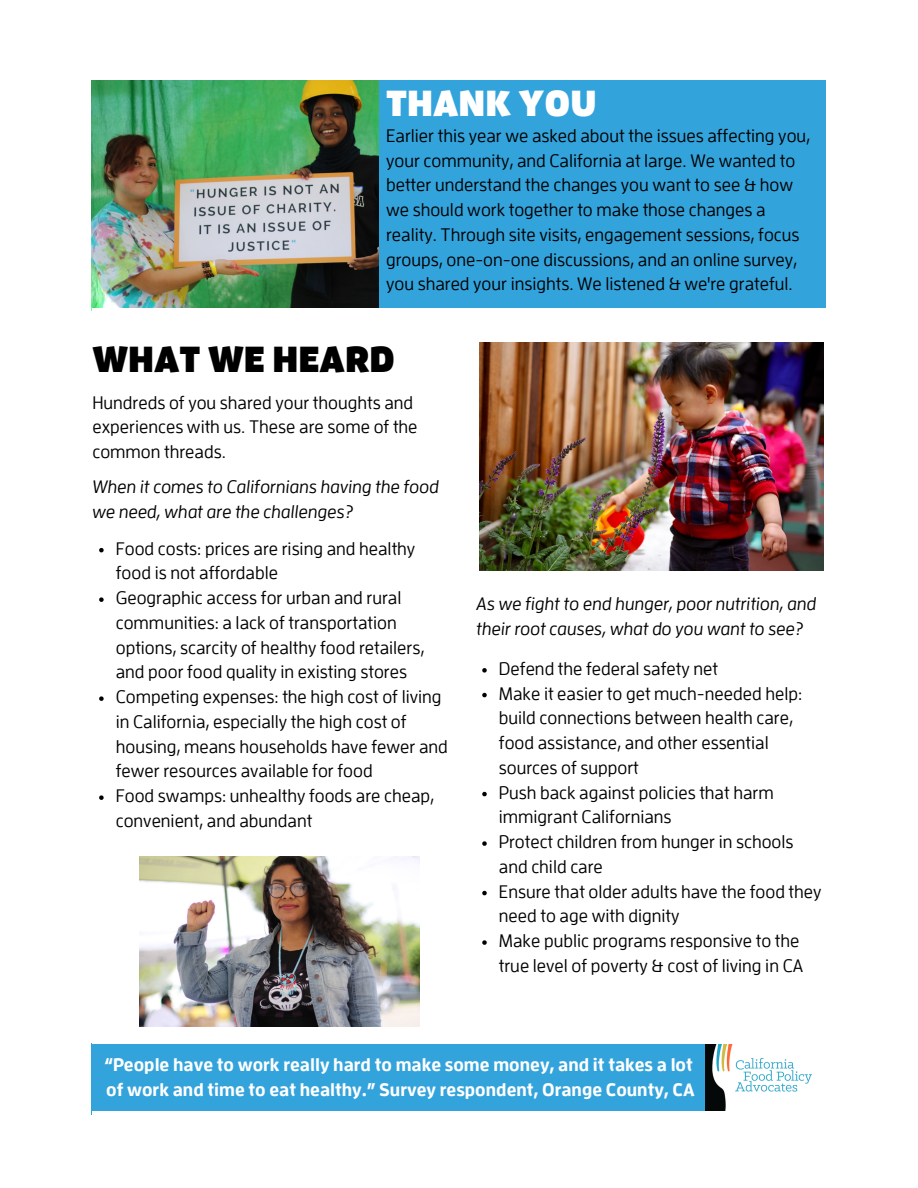
<style>
.page{position:relative;width:918px;height:1188px;background:#fff}
.page>*{position:absolute;margin:0;border:0;box-sizing:border-box;transform-origin:0 0}
.t1{font:900 36px "Enzo Offc";color:#000}
.t2{font:900 36px "Enzo Offc";color:#fff}
.t3{font:500 18px/24.8px "Enzo Offc";color:#000}
.t4{font:italic 500 18px/24.8px "Enzo Offc";color:#000}
.t5{font:700 18px/24.8px "Enzo Offc";color:#fff}
</style>
<div class="page">
<div style="left:92px;top:80px;width:734px;height:238px;background:#33a3dc"></div>
<img style="left:92px;top:80px;width:287px;height:229px">
<div style="left:92px;top:309px;width:735px;height:16px;background:#fff"></div>
<svg style="left:99px;top:548px;width:5px;height:4px"></svg>
<svg style="left:99px;top:597px;width:5px;height:5px"></svg>
<svg style="left:99px;top:696px;width:5px;height:5px"></svg>
<svg style="left:99px;top:795px;width:5px;height:5px"></svg>
<svg style="left:482px;top:668px;width:5px;height:5px"></svg>
<svg style="left:482px;top:693px;width:5px;height:4px"></svg>
<svg style="left:482px;top:792px;width:5px;height:4px"></svg>
<svg style="left:482px;top:841px;width:5px;height:5px"></svg>
<svg style="left:482px;top:891px;width:5px;height:4px"></svg>
<svg style="left:482px;top:940px;width:5px;height:5px"></svg>
<img style="left:479px;top:342px;width:345px;height:229px">
<div style="left:92px;top:1043px;width:643px;height:72px;background:#33a3dc"></div>
<img style="left:139px;top:856px;width:280px;height:170px">
<img style="left:706px;top:1043px;width:106px;height:69px">
<div style="left:92px;top:1112px;width:734px;height:16px;background:#fff"></div>
<h1 class="t2" style="left:386px;top:82px;width:212px">THANK YOU</h1>
<p class="t3" style="left:386px;top:123px;width:426px">Earlier this year we asked about the issues affecting you, your community, and California at large. We wanted to better understand the changes you want to see &amp; how we should work together to make those changes a reality. Through site visits, engagement sessions, focus groups, one-on-one discussions, and an online survey, you shared your insights. We listened &amp; we're grateful.</p>
<h1 class="t1" style="left:92px;top:337px;width:304px">WHAT WE HEARD</h1>
<p class="t3" style="left:92px;top:390px;width:327px">Hundreds of you shared your thoughts and experiences with us. These are some of the common threads.</p>
<p class="t4" style="left:92px;top:474px;width:348px">When it comes to Californians having the food we need, what are the challenges?</p>
<p class="t3" style="left:116px;top:536px;width:334px">Food costs: prices are rising and healthy food is not affordable<br>Geographic access for urban and rural communities: a lack of transportation options, scarcity of healthy food retailers, and poor food quality in existing stores Competing expenses: the high cost of living in California, especially the high cost of housing, means households have fewer and fewer resources available for food<br>Food swamps: unhealthy foods are cheap, convenient, and abundant</p>
<p class="t4" style="left:477px;top:591px;width:341px">As we fight to end hunger, poor nutrition, and their root causes, what do you want to see?</p>
<p class="t3" style="left:499px;top:656px;width:324px">Defend the federal safety net<br>Make it easier to get much-needed help: build connections between health care, food assistance, and other essential sources of support<br>Push back against policies that harm immigrant Californians<br>Protect children from hunger in schools and child care<br>Ensure that older adults have the food they need to age with dignity<br>Make public programs responsive to the true level of poverty &amp; cost of living in CA</p>
<p class="t5" style="left:105px;top:1052px;width:592px">“People have to work really hard to make some money, and it takes a lot of work and time to eat healthy.” Survey respondent, Orange County, CA</p>
</div>
